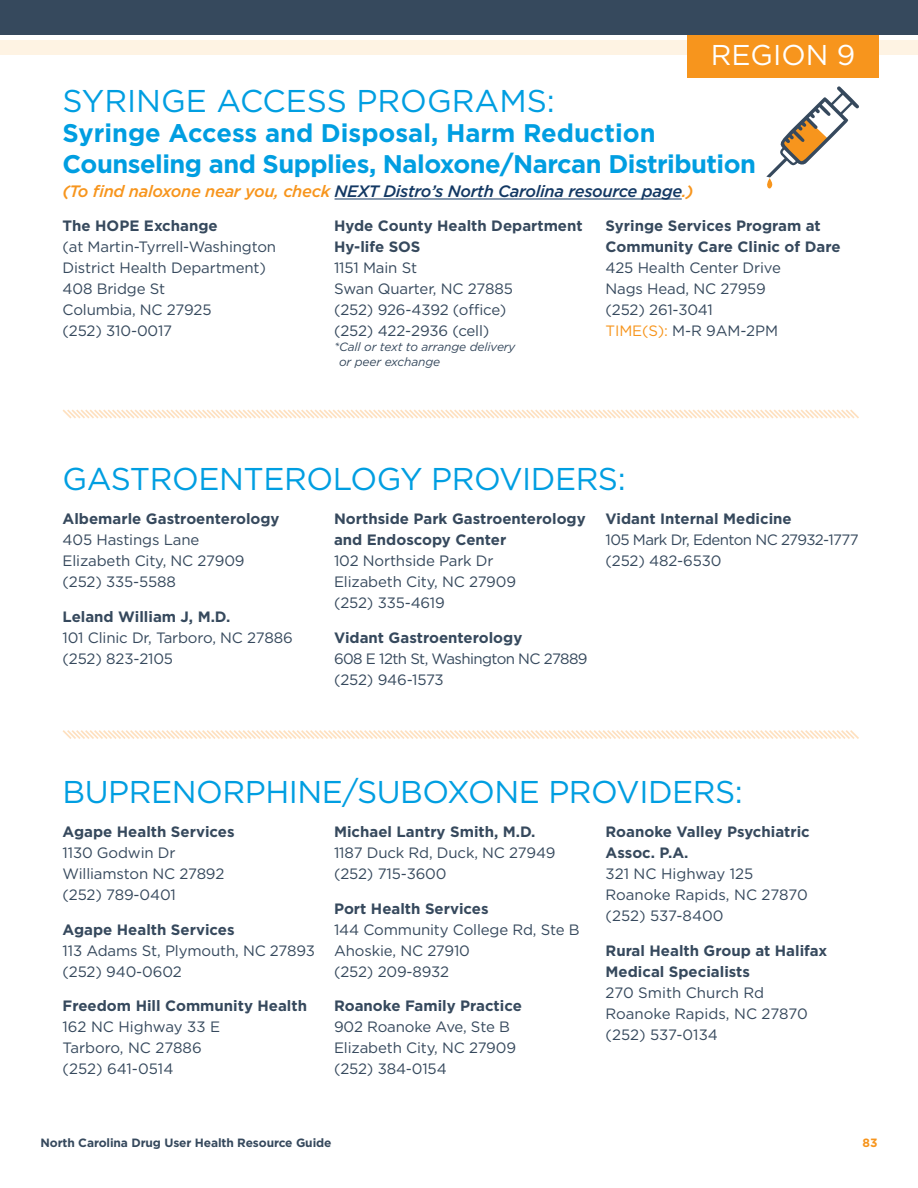
<style>
.page{position:relative;width:918px;height:1188px;background:#fff}
.page>*{position:absolute;margin:0;border:0;box-sizing:border-box;transform-origin:0 0}
.t1{font:31.5px "Gotham";letter-spacing:-.015em;color:#009ee1}
.t2{font:28.65px "Gotham";color:#fff}
.t3{font:700 25.5px/30.6px "Gotham";letter-spacing:-.02em;color:#009ee1}
.t4{font:italic 500 16.5px "Gotham";letter-spacing:-.02em;color:#133863}
.t5{font:15px/21px "Gotham";letter-spacing:-.01em;color:#36495d}
.t6{font:700 15px/21px "Gotham";color:#36495d}
.t7{font:15px/21px "Gotham";letter-spacing:-.04em;color:#36495d}
.t8{font:italic 12px/15px "Gotham";letter-spacing:-.01em;color:#36495d}
.t9{font:700 12px "Gotham";letter-spacing:-.01em;color:#36495d}
.t10{font:700 12px "Gotham";color:#f7951d}
.s1{color:#f7951d}
</style>
<div class="page">
<svg style="left:62px;top:730px;width:797px;height:9px"></svg>
<div style="left:0;top:40px;width:918px;height:15px;background:#fef3e3"></div>
<div style="left:688px;top:22px;width:191px;height:55px;background:#f7951d"></div>
<div style="left:0;top:0;width:918px;height:34px;background:#36495d"></div>
<hr style="left:335px;top:199px;width:347px;height:1px;background:#133863">
<svg style="left:766px;top:86px;width:93px;height:103px"></svg>
<svg style="left:62px;top:409px;width:797px;height:10px"></svg>
<h2 class="t2" style="left:711px;top:36px;width:146px">REGION 9</h2>
<h1 class="t1" style="left:63px;top:80px;width:494px">SYRINGE ACCESS PROGRAMS:</h1>
<h3 class="t3" style="left:63px;top:118px;width:695px">Syringe Access and Disposal, Harm Reduction<br>Counseling and Supplies, Naloxone/Narcan Distribution</h3>
<p class="t4" style="left:63px;top:180px;width:632px"><span class="s1">(To find naloxone near you, check</span> NEXT Distro’s North Carolina resource page<span class="s1">.)</span></p>
<p class="t6" style="left:63px;top:215px;width:157px">The HOPE Exchange</p>
<p class="t5" style="left:63px;top:236px;width:215px">(at Martin-Tyrrell-Washington<br>District Health Department)<br>408 Bridge St<br>Columbia, NC 27925<br>(252) 310-0017</p>
<p class="t6" style="left:334px;top:215px;width:250px">Hyde County Health Department<br>Hy-life SOS</p>
<p class="t5" style="left:334px;top:257px;width:180px">1151 Main St<br>Swan Quarter, NC 27885 (252) 926-4392 (office) (252) 422-2936 (cell)</p>
<p class="t8" style="left:339px;top:339px;width:178px;text-indent:-5px">*Call or text to arrange delivery or peer exchange</p>
<p class="t6" style="left:606px;top:215px;width:237px">Syringe Services Program at<br>Community Care Clinic of Dare</p>
<p class="t5" style="left:606px;top:257px;width:177px">425 Health Center Drive<br>Nags Head, NC 27959 (252) 261-3041<br><span class="s1">TIME(S):</span> M-R 9AM-2PM</p>
<h1 class="t1" style="left:63px;top:458px;width:565px">GASTROENTEROLOGY PROVIDERS:</h1>
<p class="t6" style="left:63px;top:508px;width:219px">Albemarle Gastroenterology</p>
<p class="t5" style="left:63px;top:529px;width:184px">405 Hastings Lane<br>Elizabeth City, NC 27909 (252) 335-5588</p>
<p class="t6" style="left:63px;top:606px;width:169px">Leland William J, M.D.</p>
<p class="t5" style="left:63px;top:626px;width:232px">101 Clinic Dr, Tarboro, NC 27886 (252) 823-2105</p>
<p class="t6" style="left:334px;top:508px;width:253px">Northside Park Gastroenterology and Endoscopy Center</p>
<p class="t5" style="left:334px;top:550px;width:184px">102 Northside Park Dr<br>Elizabeth City, NC 27909 (252) 335-4619</p>
<p class="t6" style="left:334px;top:627px;width:190px">Vidant Gastroenterology</p>
<p class="t7" style="left:334px;top:647px;width:255px">608 E 12th St, Washington NC 27889 (252) 946-1573</p>
<p class="t6" style="left:606px;top:508px;width:188px">Vidant Internal Medicine</p>
<p class="t7" style="left:606px;top:529px;width:255px">105 Mark Dr, Edenton NC 27932-1777 (252) 482-6530</p>
<h1 class="t1" style="left:63px;top:771px;width:682px">BUPRENORPHINE/SUBOXONE PROVIDERS:</h1>
<p class="t6" style="left:63px;top:821px;width:174px">Agape Health Services</p>
<p class="t5" style="left:63px;top:842px;width:163px">1130 Godwin Dr<br>Williamston NC 27892 (252) 789-0401</p>
<p class="t6" style="left:63px;top:919px;width:174px">Agape Health Services</p>
<p class="t5" style="left:63px;top:940px;width:254px">113 Adams St, Plymouth, NC 27893 (252) 940-0602</p>
<p class="t6" style="left:63px;top:995px;width:246px">Freedom Hill Community Health</p>
<p class="t5" style="left:63px;top:1016px;width:159px">162 NC Highway 33 E<br>Tarboro, NC 27886 (252) 641-0514</p>
<p class="t6" style="left:334px;top:821px;width:203px">Michael Lantry Smith, M.D.</p>
<p class="t5" style="left:334px;top:842px;width:223px">1187 Duck Rd, Duck, NC 27949 (252) 715-3600</p>
<p class="t6" style="left:334px;top:898px;width:156px">Port Health Services</p>
<p class="t5" style="left:334px;top:919px;width:247px">144 Community College Rd, Ste B<br>Ahoskie, NC 27910<br>(252) 209-8932</p>
<p class="t6" style="left:334px;top:995px;width:189px">Roanoke Family Practice</p>
<p class="t5" style="left:334px;top:1016px;width:184px">902 Roanoke Ave, Ste B<br>Elizabeth City, NC 27909 (252) 384-0154</p>
<p class="t6" style="left:606px;top:821px;width:206px">Roanoke Valley Psychiatric<br>Assoc. P.A.</p>
<p class="t5" style="left:606px;top:863px;width:204px">321 NC Highway 125<br>Roanoke Rapids, NC 27870 (252) 537-8400</p>
<p class="t6" style="left:606px;top:940px;width:223px">Rural Health Group at Halifax<br>Medical Specialists</p>
<p class="t5" style="left:606px;top:982px;width:204px">270 Smith Church Rd<br>Roanoke Rapids, NC 27870 (252) 537-0134</p>
<p class="t9" style="left:40px;top:1135px;width:293px">North Carolina Drug User Health Resource Guide</p>
<p class="t10" style="left:863px;top:1135px;width:16px">83</p>
</div>
